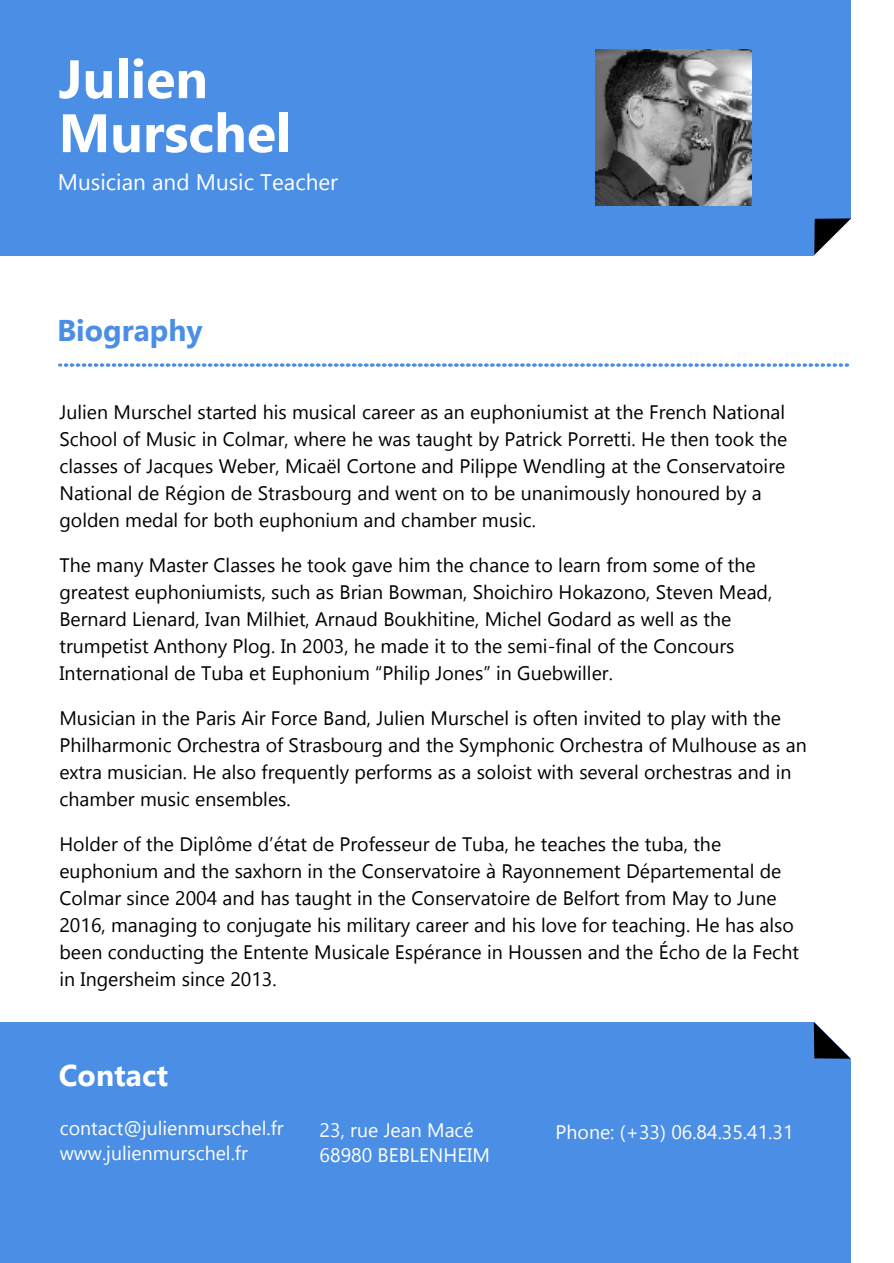
<style>
.page{position:relative;width:894px;height:1263px;background:#fff}
.page>*{position:absolute;margin:0;border:0;box-sizing:border-box;transform-origin:0 0}
.t1{font:700 54px/54px "Gadugi";color:#fff}
.t2{font:700 30px "Gadugi";color:#4b8ee5}
.t3{font:700 30px "Gadugi";color:#fff}
.t4{font:22.5px "Gadugi";color:#fff}
.t5{font:19.5px/27px "Gadugi";color:#000}
.t6{font:19.5px/25.5px "Gadugi";color:#fff}
</style>
<div class="page">
<div style="left:0;top:0;width:850px;height:255px;background:#4b8ee5"></div>
<svg style="left:812px;top:217px;width:39px;height:39px"></svg>
<div style="left:0;top:1022px;width:850px;height:241px;background:#4b8ee5"></div>
<svg style="left:813px;top:1022px;width:38px;height:39px"></svg>
<img style="left:595px;top:49px;width:156px;height:157px">
<svg style="left:59px;top:364px;width:791px;height:3px"></svg>
<h1 class="t1" style="left:59px;top:57px;width:234px">Julien<br>Murschel</h1>
<p class="t4" style="left:58px;top:173px;width:281px">Musician and Music Teacher</p>
<h2 class="t2" style="left:57px;top:320px;width:147px">Biography</h2>
<p class="t5" style="left:59px;top:400px;width:729px">Julien Murschel started his musical career as an euphoniumist at the French National School of Music in Colmar, where he was taught by Patrick Porretti. He then took the classes of Jacques Weber, Micaël Cortone and Pilippe Wendling at the Conservatoire National de Région de Strasbourg and went on to be unanimously honoured by a golden medal for both euphonium and chamber music.</p>
<p class="t5" style="left:59px;top:553px;width:714px">The many Master Classes he took gave him the chance to learn from some of the greatest euphoniumists, such as Brian Bowman, Shoichiro Hokazono, Steven Mead, Bernard Lienard, Ivan Milhiet, Arnaud Boukhitine, Michel Godard as well as the trumpetist Anthony Plog. In 2003, he made it to the semi-final of the Concours International de Tuba et Euphonium “Philip Jones” in Guebwiller.</p>
<p class="t5" style="left:59px;top:706px;width:748px">Musician in the Paris Air Force Band, Julien Murschel is often invited to play with the Philharmonic Orchestra of Strasbourg and the Symphonic Orchestra of Mulhouse as an extra musician. He also frequently performs as a soloist with several orchestras and in chamber music ensembles.</p>
<p class="t5" style="left:59px;top:832px;width:740px">Holder of the Diplôme d’état de Professeur de Tuba, he teaches the tuba, the euphonium and the saxhorn in the Conservatoire à Rayonnement Départemental de Colmar since 2004 and has taught in the Conservatoire de Belfort from May to June 2016, managing to conjugate his military career and his love for teaching. He has also been conducting the Entente Musicale Espérance in Houssen and the Écho de la Fecht in Ingersheim since 2013.</p>
<h2 class="t3" style="left:59px;top:1064px;width:111px">Contact</h2>
<p class="t6" style="left:60px;top:1117px;width:225px">contact@julienmurschel.fr www.julienmurschel.fr</p>
<p class="t6" style="left:319px;top:1119px;width:172px">23, rue Jean Macé<br>68980 BEBLENHEIM</p>
<p class="t6" style="left:555px;top:1121px;width:239px">Phone: (+33) 06.84.35.41.31</p>
</div>
